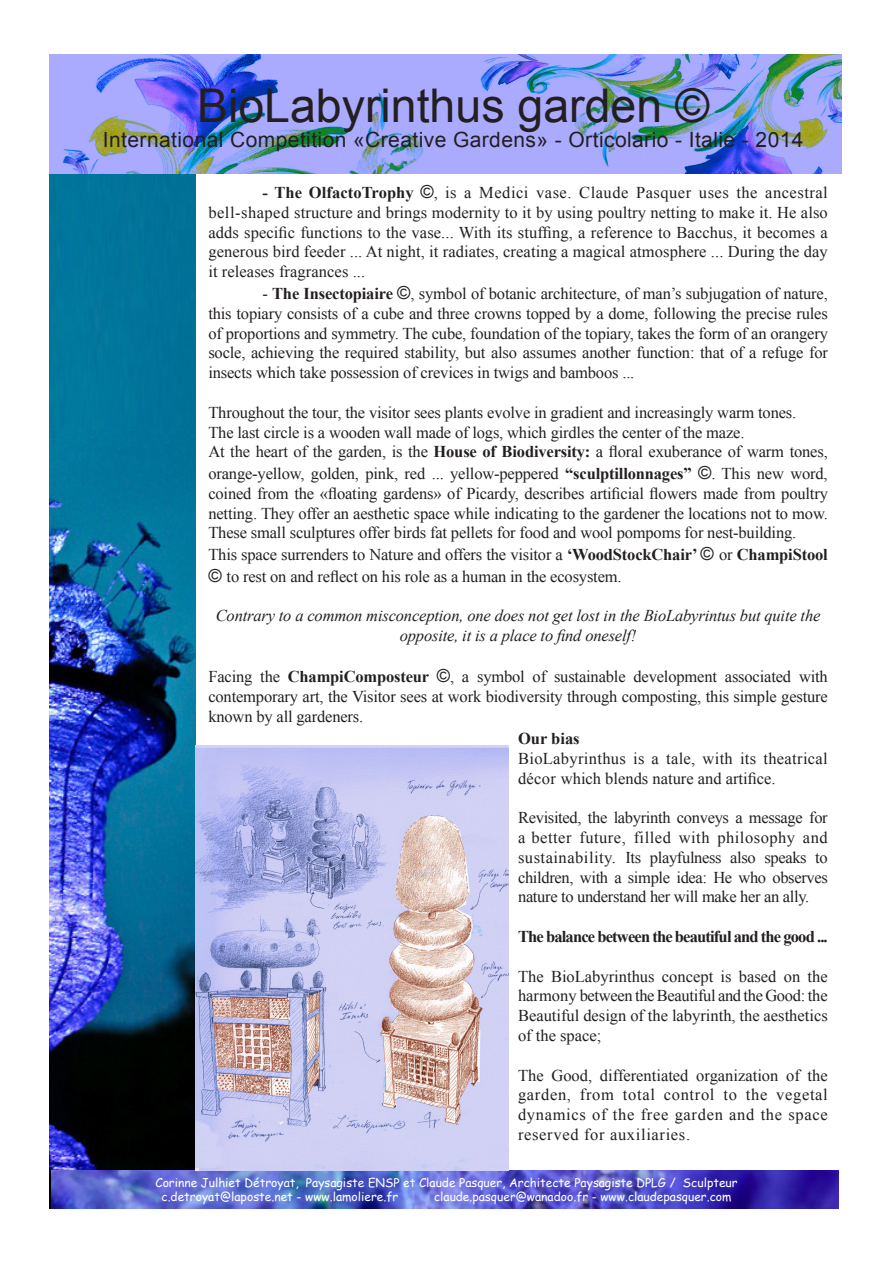
<style>
.page{position:relative;width:893px;height:1263px;background:#fff}
.page>*{position:absolute;margin:0;border:0;box-sizing:border-box;transform-origin:0 0}
.t1{font:46.5px "Arial";color:#231f20}
.t2{font:21px "Arial";letter-spacing:.02em;color:#231f20}
.t3{font:16.5px/19.8px "Times New Roman";letter-spacing:-.01em;color:#231f20;text-align:justify}
.t4{font:italic 16.5px/19.8px "Times New Roman";letter-spacing:-.01em;color:#231f20;text-align:center}
.t5{font:16.5px/19.8px "Times New Roman";letter-spacing:.02em;color:#231f20}
.t6{font:700 16.5px "Times New Roman";letter-spacing:-.05em;color:#231f20}
.t7{font:12px "Comic Sans MS";color:#fff}
.s1{font-weight:700}
.s2{font-family:"Arial";font-size:18px}
</style>
<div class="page">
<img style="left:50px;top:173px;width:146px;height:1036px">
<img style="left:50px;top:54px;width:792px;height:119px">
<img style="left:51px;top:1170px;width:788px;height:39px">
<img style="left:196px;top:745px;width:312px;height:425px">
<p class="t1" style="left:197px;top:75px;width:514px">BioLabyrinthus garden ©</p>
<p class="t2" style="left:103px;top:126px;width:702px">International Competition «Creative Gardens» - Orticolario - Italie - 2014</p>
<p class="t3" style="left:208px;top:182px;width:621px;text-indent:54px"><span class="s1">- The OlfactoTrophy</span> <span class="s2">©</span>, is a Medici vase. Claude Pasquer uses the ancestral bell-shaped structure and brings modernity to it by using poultry netting to make it. He also adds specific functions to the vase... With its stuffing, a reference to Bacchus, it becomes a generous bird feeder ... At night, it radiates, creating a magical atmosphere ... During the day it releases fragrances ...</p>
<p class="t3" style="left:208px;top:283px;width:621px;text-indent:54px">- <span class="s1">The Insectopiaire</span> <span class="s2">©</span>, symbol of botanic architecture, of man’s subjugation of nature, this topiary consists of a cube and three crowns topped by a dome, following the precise rules of proportions and symmetry. The cube, foundation of the topiary, takes the form of an orangery socle, achieving the required stability, but also assumes another function: that of a refuge for insects which take possession of crevices in twigs and bamboos ...</p>
<p class="t3" style="left:208px;top:402px;width:589px">Throughout the tour, the visitor sees plants evolve in gradient and increasingly warm tones.</p>
<p class="t3" style="left:208px;top:422px;width:538px">The last circle is a wooden wall made of logs, which girdles the center of the maze.</p>
<p class="t3" style="left:208px;top:441px;width:621px;line-height:21.6px">At the heart of the garden, is the <span class="s1">House of Biodiversity:</span> a floral exuberance of warm tones, orange-yellow, golden, pink, red ... yellow-peppered <span class="s1">“sculptillonnages”</span> <span class="s2">©</span>. This new word,</p>
<p class="t3" style="left:208px;top:483px;width:621px">coined from the «floating gardens» of Picardy, describes artificial flowers made from poultry netting. They offer an aesthetic space while indicating to the gardener the locations not to mow.<br>These small sculptures offer birds fat pellets for food and wool pompoms for nest-building.</p>
<p class="t3" style="left:208px;top:543px;width:621px;line-height:21.6px">This space surrenders to Nature and offers the visitor a <span class="s1">‘WoodStockChair’</span> <span class="s2">©</span> or <span class="s1">ChampiStool </span><span class="s2">©</span> to rest on and reflect on his role as a human in the ecosystem.</p>
<p class="t4" style="left:216px;top:605px;width:606px">Contrary to a common misconception, one does not get lost in the BioLabyrintus but quite the opposite, it is a place to find oneself!</p>
<p class="t3" style="left:208px;top:667px;width:621px">Facing the <span class="s1">ChampiComposteur</span> <span class="s2">©</span>, a symbol of sustainable development associated with contemporary art, the Visitor sees at work biodiversity through composting, this simple gesture known by all gardeners.</p>
<p class="t6" style="left:518px;top:727px;width:63px">Our bias</p>
<p class="t5" style="left:518px;top:748px;width:311px">BioLabyrinthus is a tale, with its theatrical décor which blends nature and artifice.</p>
<p class="t3" style="left:518px;top:807px;width:311px">Revisited, the labyrinth conveys a message for a better future, filled with philosophy and sustainability. Its playfulness also speaks to children, with a simple idea: He who observes nature to understand her will make her an ally.</p>
<p class="t6" style="left:518px;top:925px;width:311px">The balance between the beautiful and the good ...</p>
<p class="t3" style="left:518px;top:966px;width:311px">The BioLabyrinthus concept is based on the harmony between the Beautiful and the Good: the Beautiful design of the labyrinth, the aesthetics of the space;</p>
<p class="t3" style="left:518px;top:1065px;width:311px">The Good, differentiated organization of the garden, from total control to the vegetal dynamics of the free garden and the space reserved for auxiliaries.</p>
<p class="t7" style="left:155px;top:1173px;width:584px">Corinne Julhiet Détroyat, Paysagiste ENSP et Claude Pasquer, Architecte Paysagiste DPLG / Sculpteur</p>
<p class="t7" style="left:161px;top:1188px;width:238px">c.detroyat@laposte.net - www.lamoliere.fr</p>
<p class="t7" style="left:434px;top:1188px;width:299px">claude.pasquer@wanadoo.fr - www.claudepasquer.com</p>
</div>
